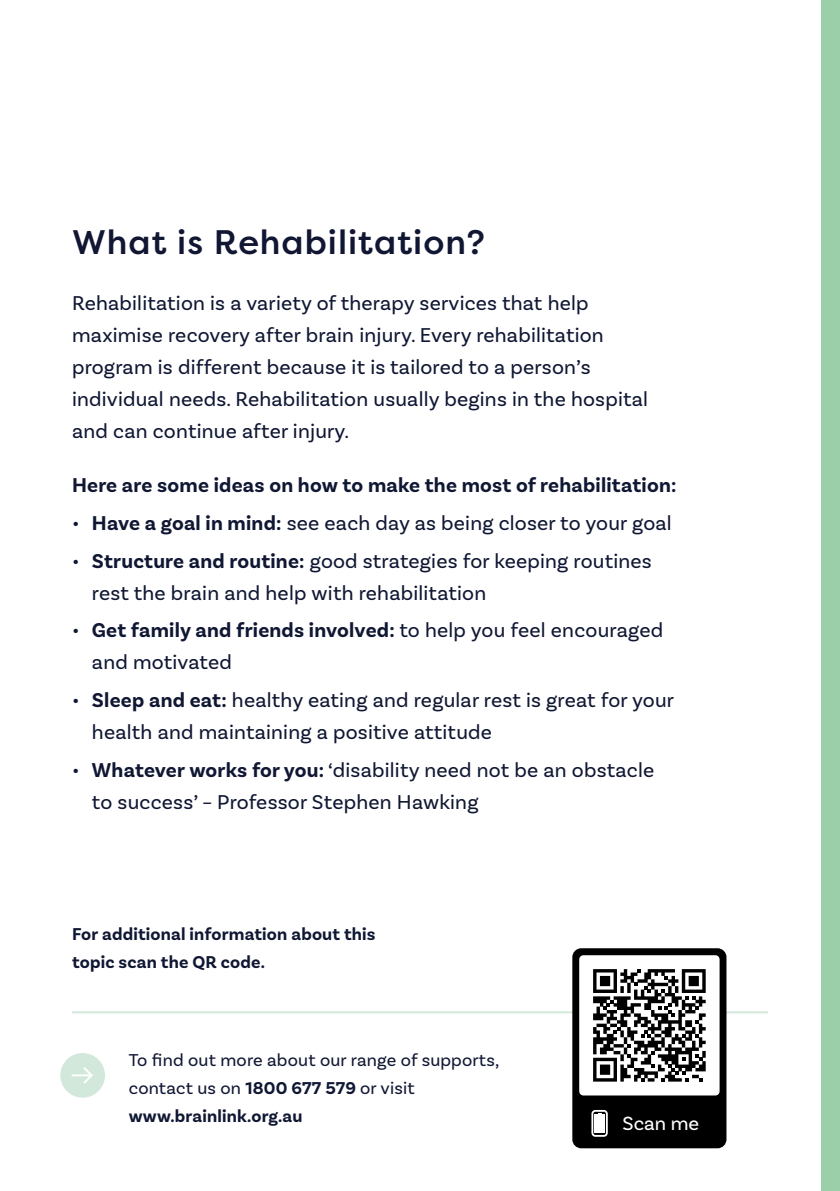
<style>
.page{position:relative;width:840px;height:1191px;background:#fff}
.page>*{position:absolute;margin:0;border:0;box-sizing:border-box;transform-origin:0 0}
.t1{font:500 34px "Filson Pro";letter-spacing:.03em;color:#111633}
.t2{font:21px/32px "Basic Sans";letter-spacing:.01em;color:#101733}
.t3{font:700 21px "Basic Sans";letter-spacing:.01em;color:#101733}
.t4{font:20px "Basic Sans";color:#fff}
.t5{font:18px/28px "Basic Sans";letter-spacing:.01em;color:#101733}
.t6{font:700 18px/28px "Basic Sans";letter-spacing:.01em;color:#101733}
.s1{font-weight:700}
</style>
<div class="page">
<div style="left:820px;top:0;width:19px;height:1191px;background:#9acfa9"></div>
<div style="left:60px;top:1053px;width:45px;height:44px;background:#d2e8db;border-radius:50%"></div>
<svg style="left:72px;top:1067px;width:21px;height:17px"></svg>
<hr style="left:72px;top:1011px;width:695px;height:2px;background:#d2e8db">
<div style="left:572px;top:948px;width:154px;height:200px;background:#000;border-radius:9px"></div>
<div style="left:579px;top:955px;width:140px;height:140px;background:#fff;border-radius:4px"></div>
<svg style="left:591px;top:1110px;width:16px;height:26px"></svg>
<svg style="left:593px;top:1111px;width:12px;height:24px"></svg>
<div style="left:594px;top:1114px;width:10px;height:18px;background:#fff"></div>
<svg style="left:593px;top:969px;width:112px;height:112px"></svg>
<h1 class="t1" style="left:72px;top:219px;width:414px">What is Rehabilitation?</h1>
<p class="t2" style="left:72px;top:287px;width:577px">Rehabilitation is a variety of therapy services that help maximise recovery after brain injury. Every rehabilitation program is different because it is tailored to a person’s individual needs. Rehabilitation usually begins in the hospital and can continue after injury.</p>
<p class="t3" style="left:72px;top:472px;width:605px">Here are some ideas on how to make the most of rehabilitation:</p>
<p class="t2" style="left:72px;top:507px;width:601px">• <span class="s1">Have a goal in mind:</span> see each day as being closer to your goal</p>
<p class="t2" style="left:92px;top:544px;width:561px;text-indent:-20px">• <span class="s1">Structure and routine:</span> good strategies for keeping routines rest the brain and help with rehabilitation</p>
<p class="t2" style="left:92px;top:614px;width:572px;text-indent:-20px">• <span class="s1">Get family and friends involved:</span> to help you feel encouraged and motivated</p>
<p class="t2" style="left:92px;top:684px;width:583px;text-indent:-20px">• <span class="s1">Sleep and eat:</span> healthy eating and regular rest is great for your health and maintaining a positive attitude</p>
<p class="t2" style="left:92px;top:753px;width:563px;text-indent:-20px">• <span class="s1">Whatever works for you:</span> ‘disability need not be an obstacle to success’ – Professor Stephen Hawking</p>
<p class="t6" style="left:72px;top:920px;width:305px">For additional information about this topic scan the QR code.</p>
<p class="t5" style="left:129px;top:1046px;width:372px">To find out more about our range of supports, contact us on <span class="s1">1800 677 579</span> or visit <span class="s1">www.brainlink.org.au</span></p>
<p class="t4" style="left:622px;top:1111px;width:78px">Scan me</p>
</div>
